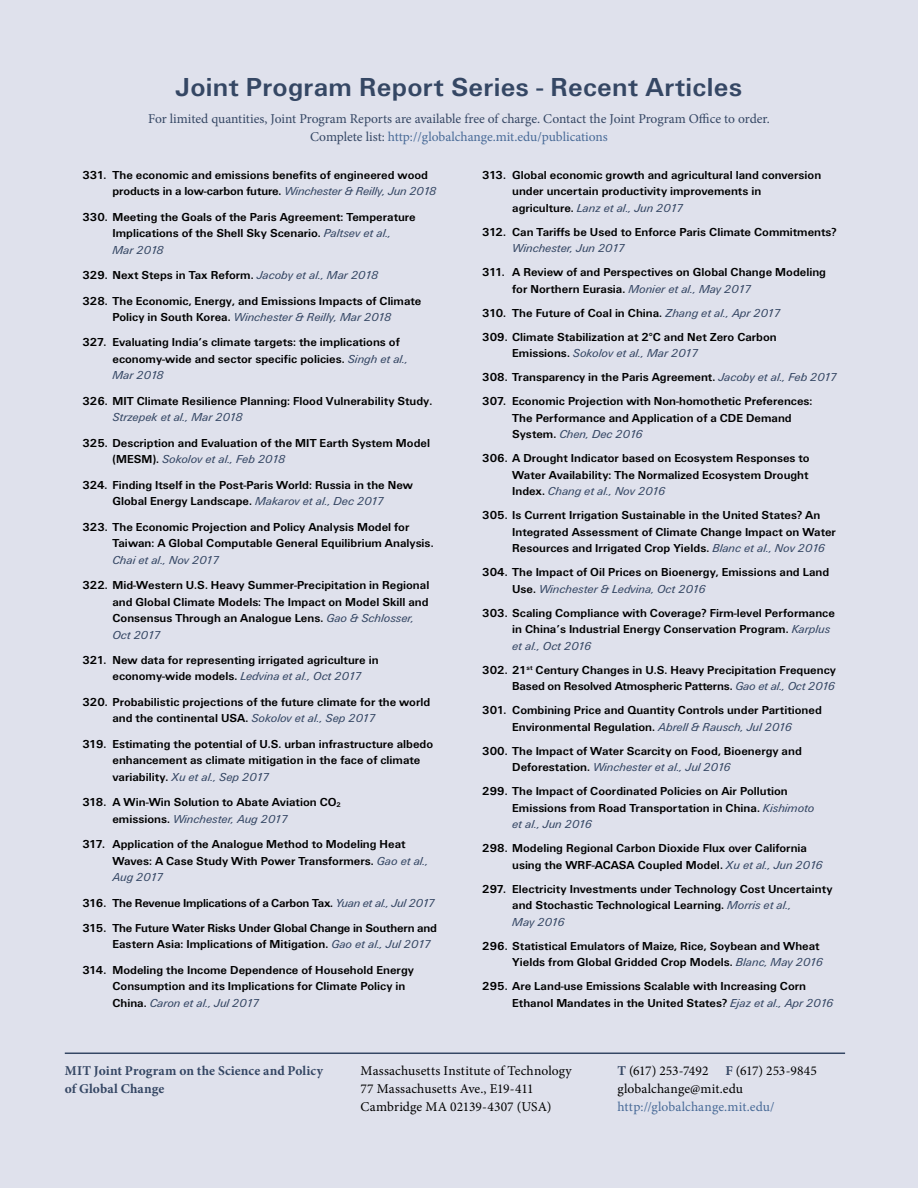
<style>
.page{position:relative;width:918px;height:1188px;background:#dfe1ec}
.page>*{position:absolute;margin:0;border:0;box-sizing:border-box;transform-origin:0 0}
.t1{font:700 27px "Urbano";letter-spacing:.01em;color:#354764}
.t2{font:13.5px/18px "Minion Pro";letter-spacing:-.005em;color:#354764;text-align:center}
.t3{font:13.5px/18px "Minion Pro";letter-spacing:.01em;color:#000}
.t4{font:700 13.5px/18px "Minion Pro";letter-spacing:.005em;color:#354764}
.t5{font:13.5px "Minion Pro";letter-spacing:.005em;color:#486a97}
.t6{font:700 12px/16.5px "Urbano";color:#000}
.t7{font:italic 12px "Urbano";color:#354764}
.s1{color:#486a97}
.s2{font-weight:400;font-style:italic;color:#354764}
.s3{font-weight:700;color:#354764}
</style>
<div class="page">
<hr style="left:65px;top:1053px;width:780px;height:1px;background:#354764">
<h1 class="t1" style="left:176px;top:72px;width:568px">Joint Program Report Series - Recent Articles</h1>
<p class="t2" style="left:148px;top:110px;width:623px">For limited quantities, Joint Program Reports are available free of charge. Contact the Joint Program Office to order.<br>Complete list: <span class="s1">http://globalchange.mit.edu/publications</span></p>
<p class="t6" style="left:112px;top:167px;width:325px;text-indent:-30px">331. The economic and emissions benefits of engineered wood products in a low-carbon future. <span class="s2">Winchester &amp; Reilly, Jun 2018</span></p>
<p class="t6" style="left:112px;top:209px;width:305px;text-indent:-30px">330. Meeting the Goals of the Paris Agreement: Temperature<br>Implications of the Shell Sky Scenario. <span class="s2">Paltsev et al.,<br>Mar 2018</span></p>
<p class="t6" style="left:82px;top:263px;width:340px;line-height:25.3px">329. Next Steps in Tax Reform. <span class="s2">Jacoby et al., Mar 2018<br></span>328. The Economic, Energy, and Emissions Impacts of Climate</p>
<p class="t6" style="left:82px;top:305px;width:319px;line-height:25.3px;text-indent:30px">Policy in South Korea. <span class="s2">Winchester &amp; Reilly, Mar 2018<br></span>327. Evaluating India’s climate targets: the implications of</p>
<p class="t6" style="left:112px;top:351px;width:297px">economy-wide and sector specific policies. <span class="s2">Singh et al.,<br>Mar 2018</span></p>
<p class="t6" style="left:82px;top:393px;width:351px">326. MIT Climate Resilience Planning: Flood Vulnerability Study.</p>
<p class="t7" style="left:112px;top:411px;width:132px">Strzepek et al., Mar 2018</p>
<p class="t6" style="left:112px;top:435px;width:319px;text-indent:-30px">325. Description and Evaluation of the MIT Earth System Model (MESM). <span class="s2">Sokolov et al., Feb 2018</span></p>
<p class="t6" style="left:82px;top:477px;width:332px;text-align:center">324. Finding Itself in the Post-Paris World: Russia in the New<br>Global Energy Landscape. <span class="s2">Makarov et al., Dec 2017</span></p>
<p class="t6" style="left:112px;top:519px;width:323px;text-indent:-30px">323. The Economic Projection and Policy Analysis Model for<br>Taiwan: A Global Computable General Equilibrium Analysis.</p>
<p class="t7" style="left:112px;top:553px;width:108px">Chai et al., Nov 2017</p>
<p class="t6" style="left:112px;top:577px;width:318px;text-indent:-30px">322. Mid-Western U.S. Heavy Summer-Precipitation in Regional and Global Climate Models: The Impact on Model Skill and Consensus Through an Analogue Lens. <span class="s2">Gao &amp; Schlosser, Oct 2017</span></p>
<p class="t6" style="left:112px;top:652px;width:268px;text-indent:-30px">321. New data for representing irrigated agriculture in economy-wide models. <span class="s2">Ledvina et al., Oct 2017</span></p>
<p class="t6" style="left:112px;top:694px;width:319px;text-indent:-30px">320. Probabilistic projections of the future climate for the world and the continental USA. <span class="s2">Sokolov et al., Sep 2017</span></p>
<p class="t6" style="left:112px;top:736px;width:322px;text-indent:-30px">319. Estimating the potential of U.S. urban infrastructure albedo enhancement as climate mitigation in the face of climate variability. <span class="s2">Xu et al., Sep 2017</span></p>
<p class="t6" style="left:112px;top:794px;width:230px;text-indent:-30px">318. A Win-Win Solution to Abate Aviation CO<sub>2 </sub>emissions. <span class="s2">Winchester, Aug 2017</span></p>
<p class="t6" style="left:112px;top:836px;width:317px;text-indent:-30px">317. Application of the Analogue Method to Modeling Heat<br>Waves: A Case Study With Power Transformers. <span class="s2">Gao et al.,<br>Aug 2017</span></p>
<p class="t6" style="left:82px;top:890px;width:356px;line-height:25.3px">316. The Revenue Implications of a Carbon Tax. <span class="s2">Yuan et al., Jul 2017<br></span>315. The Future Water Risks Under Global Change in Southern and</p>
<p class="t6" style="left:82px;top:932px;width:350px;line-height:25.3px;text-indent:30px">Eastern Asia: Implications of Mitigation. <span class="s2">Gao et al., Jul 2017<br></span>314. Modeling the Income Dependence of Household Energy</p>
<p class="t6" style="left:112px;top:978px;width:294px">Consumption and its Implications for Climate Policy in<br>China. <span class="s2">Caron et al., Jul 2017</span></p>
<p class="t6" style="left:512px;top:167px;width:311px;text-indent:-30px">313. Global economic growth and agricultural land conversion under uncertain productivity improvements in agriculture. <span class="s2">Lanz et al., Jun 2017</span></p>
<p class="t6" style="left:482px;top:224px;width:356px">312. Can Tariffs be Used to Enforce Paris Climate Commitments?</p>
<p class="t7" style="left:512px;top:242px;width:114px">Winchester, Jun 2017</p>
<p class="t6" style="left:512px;top:264px;width:315px;text-indent:-30px">311. A Review of and Perspectives on Global Change Modeling for Northern Eurasia. <span class="s2">Monier et al., May 2017</span></p>
<p class="t6" style="left:482px;top:301px;width:300px;line-height:24px">310. The Future of Coal in China. <span class="s2">Zhang et al., Apr 2017<br></span>309. Climate Stabilization at 2°C and Net Zero Carbon</p>
<p class="t6" style="left:482px;top:341px;width:356px;line-height:24px;text-indent:30px">Emissions. <span class="s2">Sokolov et al., Mar 2017<br></span>308. Transparency in the Paris Agreement. <span class="s2">Jacoby et al., Feb 2017<br></span>307. Economic Projection with Non-homothetic Preferences:</p>
<p class="t6" style="left:512px;top:410px;width:281px">The Performance and Application of a CDE Demand<br>System. <span class="s2">Chen, Dec 2016</span></p>
<p class="t6" style="left:512px;top:450px;width:299px;text-align:justify;text-indent:-30px">306. A Drought Indicator based on Ecosystem Responses to Water Availability: The Normalized Ecosystem Drought Index. <span class="s2">Chang et al., Nov 2016</span></p>
<p class="t6" style="left:512px;top:507px;width:325px;text-indent:-30px">305. Is Current Irrigation Sustainable in the United States? An<br>Integrated Assessment of Climate Change Impact on Water<br>Resources and Irrigated Crop Yields. <span class="s2">Blanc et al., Nov 2016</span></p>
<p class="t6" style="left:512px;top:564px;width:319px;text-indent:-30px">304. The Impact of Oil Prices on Bioenergy, Emissions and Land<br>Use. <span class="s2">Winchester &amp; Ledvina, Oct 2016</span></p>
<p class="t6" style="left:512px;top:605px;width:324px;text-indent:-30px">303. Scaling Compliance with Coverage? Firm‑level Performance in China’s Industrial Energy Conservation Program. <span class="s2">Karplus et al., Oct 2016</span></p>
<p class="t6" style="left:482px;top:662px;width:355px;text-align:right">302. 21<sup>st</sup> Century Changes in U.S. Heavy Precipitation Frequency<br>Based on Resolved Atmospheric Patterns. <span class="s2">Gao et al., Oct 2016</span></p>
<p class="t6" style="left:482px;top:702px;width:341px;text-align:center">301. Combining Price and Quantity Controls under Partitioned<br>Environmental Regulation. <span class="s2">Abrell &amp; Rausch, Jul 2016</span></p>
<p class="t6" style="left:512px;top:743px;width:291px;text-indent:-30px">300. The Impact of Water Scarcity on Food, Bioenergy and<br>Deforestation. <span class="s2">Winchester et al., Jul 2016</span></p>
<p class="t6" style="left:512px;top:783px;width:304px;text-indent:-30px">299. The Impact of Coordinated Policies on Air Pollution<br>Emissions from Road Transportation in China. <span class="s2">Kishimoto et al., Jun 2016</span></p>
<p class="t6" style="left:512px;top:840px;width:312px;text-indent:-30px">298. Modeling Regional Carbon Dioxide Flux over California using the WRF‑ACASA Coupled Model. <span class="s2">Xu et al., Jun 2016</span></p>
<p class="t6" style="left:512px;top:881px;width:322px;text-indent:-30px">297. Electricity Investments under Technology Cost Uncertainty and Stochastic Technological Learning. <span class="s2">Morris et al.,<br>May 2016</span></p>
<p class="t6" style="left:482px;top:938px;width:342px;text-align:right">296. Statistical Emulators of Maize, Rice, Soybean and Wheat<br>Yields from Global Gridded Crop Models. <span class="s2">Blanc, May 2016</span></p>
<p class="t6" style="left:512px;top:978px;width:323px;text-indent:-30px">295. Are Land-use Emissions Scalable with Increasing Corn<br>Ethanol Mandates in the United States? <span class="s2">Ejaz et al., Apr 2016</span></p>
<p class="t4" style="left:65px;top:1062px;width:260px">MIT Joint Program on the Science and Policy of Global Change</p>
<p class="t3" style="left:361px;top:1062px;width:213px">Massachusetts Institute of Technology<br>77 Massachusetts Ave., E19-411<br>Cambridge MA 02139-4307 (USA)</p>
<p class="t3" style="left:617px;top:1062px;width:201px"><span class="s3">T</span> (617) 253-7492 <span class="s3">F</span> (617) 253-9845 globalchange@mit.edu</p>
<p class="t5" style="left:617px;top:1098px;width:159px">http://globalchange.mit.edu/</p>
</div>
